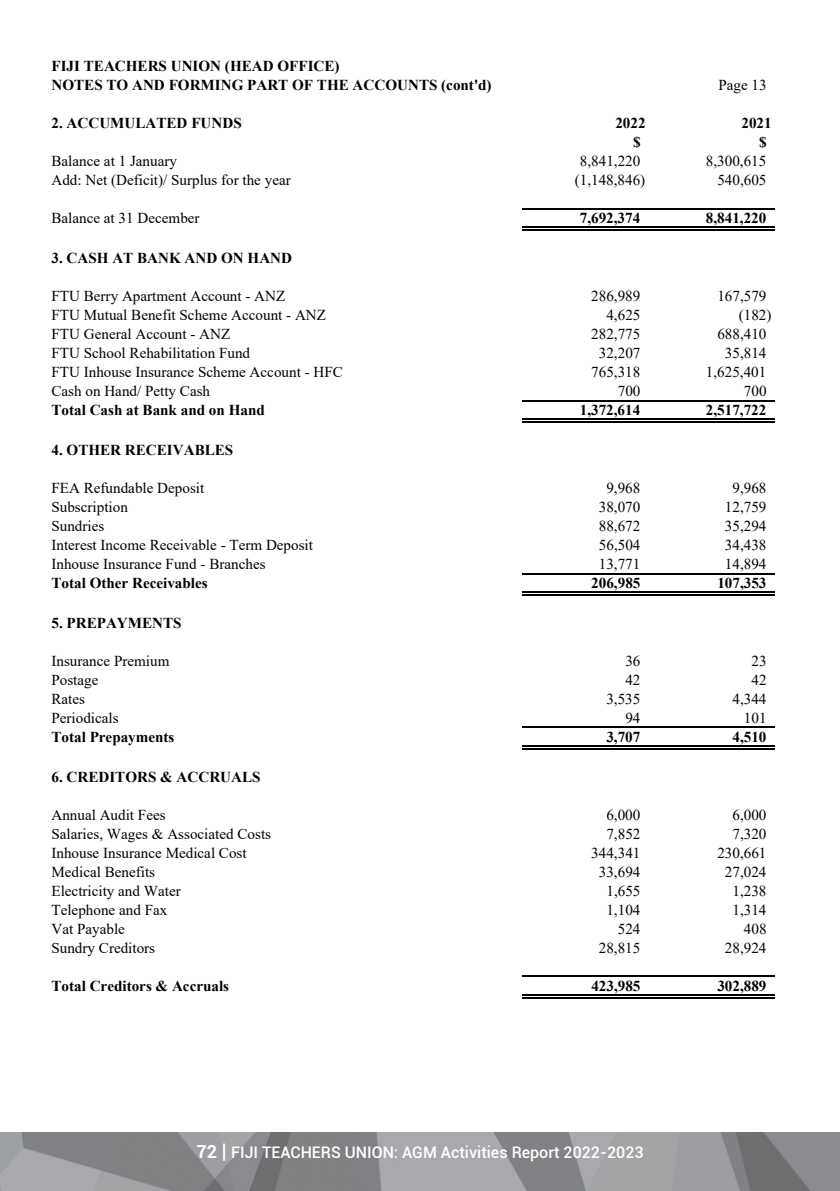
<style>
.page{position:relative;width:840px;height:1191px;background:#fff}
.page>*{position:absolute;margin:0;border:0;box-sizing:border-box;transform-origin:0 0}
.t1{font:500 16px "Roboto";color:#fff}
.t2{font:15.2px "Times New Roman";color:#000}
.t3{font:700 15.2px/19px "Times New Roman";color:#000}
.s1{font-weight:700;font-size:18px}
.s2{font-weight:400;font-size:20px}
</style>
<div class="page">
<img style="left:0;top:1132px;width:839px;height:59px">
<hr style="left:522px;top:208px;width:252px;height:1px;background:#000">
<hr style="left:522px;top:227px;width:252px;height:1px;background:#000">
<hr style="left:522px;top:229px;width:252px;height:1px;background:#000">
<hr style="left:522px;top:400px;width:252px;height:1px;background:#000">
<hr style="left:522px;top:419px;width:252px;height:1px;background:#000">
<hr style="left:522px;top:421px;width:252px;height:1px;background:#000">
<hr style="left:522px;top:573px;width:252px;height:1px;background:#000">
<hr style="left:522px;top:591px;width:252px;height:2px;background:#000">
<hr style="left:522px;top:594px;width:252px;height:1px;background:#000">
<hr style="left:522px;top:727px;width:252px;height:1px;background:#000">
<hr style="left:522px;top:745px;width:252px;height:2px;background:#000">
<hr style="left:522px;top:748px;width:252px;height:1px;background:#000">
<hr style="left:522px;top:975px;width:252px;height:2px;background:#000">
<hr style="left:522px;top:994px;width:252px;height:1px;background:#000">
<hr style="left:522px;top:997px;width:252px;height:1px;background:#000">
<p class="t3" style="left:51px;top:56px;width:441px">FIJI TEACHERS UNION (HEAD OFFICE)<br>NOTES TO AND FORMING PART OF THE ACCOUNTS (cont'd)</p>
<p class="t2" style="left:718px;top:74px;width:50px">Page 13</p>
<p class="t3" style="left:51px;top:113px;width:192px">2. ACCUMULATED FUNDS</p>
<p class="t3" style="left:615px;top:113px;width:32px">2022</p>
<p class="t3" style="left:741px;top:113px;width:32px">2021</p>
<p class="t3" style="left:632px;top:132px;width:9px">$</p>
<p class="t3" style="left:758px;top:132px;width:9px">$</p>
<p class="t2" style="left:51px;top:150px;width:127px">Balance at 1 January</p>
<p class="t2" style="left:579px;top:150px;width:62px">8,841,220</p>
<p class="t2" style="left:705px;top:150px;width:62px">8,300,615</p>
<p class="t2" style="left:51px;top:169px;width:241px">Add: Net (Deficit)/ Surplus for the year</p>
<p class="t2" style="left:574px;top:169px;width:72px">(1,148,846)</p>
<p class="t2" style="left:717px;top:169px;width:51px">540,605</p>
<p class="t2" style="left:51px;top:207px;width:150px">Balance at 31 December</p>
<p class="t3" style="left:579px;top:208px;width:62px">7,692,374</p>
<p class="t3" style="left:705px;top:208px;width:62px">8,841,220</p>
<p class="t3" style="left:51px;top:248px;width:242px">3. CASH AT BANK AND ON HAND</p>
<p class="t2" style="left:51px;top:285px;width:235px">FTU Berry Apartment Account - ANZ</p>
<p class="t2" style="left:591px;top:285px;width:51px">286,989</p>
<p class="t2" style="left:717px;top:285px;width:51px">167,579</p>
<p class="t2" style="left:51px;top:304px;width:276px">FTU Mutual Benefit Scheme Account - ANZ</p>
<p class="t2" style="left:606px;top:304px;width:35px">4,625</p>
<p class="t2" style="left:738px;top:304px;width:34px">(182)</p>
<p class="t2" style="left:51px;top:323px;width:180px">FTU General Account - ANZ</p>
<p class="t2" style="left:591px;top:323px;width:51px">282,775</p>
<p class="t2" style="left:717px;top:323px;width:51px">688,410</p>
<p class="t2" style="left:51px;top:342px;width:200px">FTU School Rehabilitation Fund</p>
<p class="t2" style="left:598px;top:342px;width:43px">32,207</p>
<p class="t2" style="left:724px;top:342px;width:43px">35,814</p>
<p class="t2" style="left:51px;top:361px;width:293px">FTU Inhouse Insurance Scheme Account - HFC</p>
<p class="t2" style="left:591px;top:361px;width:51px">765,318</p>
<p class="t2" style="left:705px;top:361px;width:62px">1,625,401</p>
<p class="t2" style="left:51px;top:380px;width:160px">Cash on Hand/ Petty Cash</p>
<p class="t2" style="left:617px;top:380px;width:24px">700</p>
<p class="t2" style="left:743px;top:380px;width:24px">700</p>
<p class="t3" style="left:51px;top:400px;width:215px">Total Cash at Bank and on Hand</p>
<p class="t3" style="left:579px;top:400px;width:62px">1,372,614</p>
<p class="t3" style="left:705px;top:400px;width:62px">2,517,722</p>
<p class="t3" style="left:51px;top:440px;width:183px">4. OTHER RECEIVABLES</p>
<p class="t2" style="left:51px;top:477px;width:154px">FEA Refundable Deposit</p>
<p class="t2" style="left:606px;top:477px;width:35px">9,968</p>
<p class="t2" style="left:732px;top:477px;width:35px">9,968</p>
<p class="t2" style="left:51px;top:496px;width:78px">Subscription</p>
<p class="t2" style="left:598px;top:496px;width:43px">38,070</p>
<p class="t2" style="left:724px;top:496px;width:43px">12,759</p>
<p class="t2" style="left:51px;top:515px;width:54px">Sundries</p>
<p class="t2" style="left:598px;top:515px;width:43px">88,672</p>
<p class="t2" style="left:724px;top:515px;width:43px">35,294</p>
<p class="t2" style="left:51px;top:534px;width:263px">Interest Income Receivable - Term Deposit</p>
<p class="t2" style="left:598px;top:534px;width:43px">56,504</p>
<p class="t2" style="left:724px;top:534px;width:43px">34,438</p>
<p class="t2" style="left:51px;top:553px;width:215px">Inhouse Insurance Fund - Branches</p>
<p class="t2" style="left:598px;top:553px;width:43px">13,771</p>
<p class="t2" style="left:724px;top:553px;width:43px">14,894</p>
<p class="t3" style="left:51px;top:573px;width:158px">Total Other Receivables</p>
<p class="t3" style="left:591px;top:573px;width:51px">206,985</p>
<p class="t3" style="left:717px;top:573px;width:51px">107,353</p>
<p class="t3" style="left:51px;top:613px;width:132px">5. PREPAYMENTS</p>
<p class="t2" style="left:51px;top:650px;width:119px">Insurance Premium</p>
<p class="t2" style="left:625px;top:650px;width:17px">36</p>
<p class="t2" style="left:751px;top:650px;width:17px">23</p>
<p class="t2" style="left:51px;top:669px;width:48px">Postage</p>
<p class="t2" style="left:625px;top:669px;width:17px">42</p>
<p class="t2" style="left:751px;top:669px;width:17px">42</p>
<p class="t2" style="left:51px;top:688px;width:35px">Rates</p>
<p class="t2" style="left:606px;top:688px;width:35px">3,535</p>
<p class="t2" style="left:732px;top:688px;width:35px">4,344</p>
<p class="t2" style="left:51px;top:707px;width:69px">Periodicals</p>
<p class="t2" style="left:625px;top:707px;width:17px">94</p>
<p class="t2" style="left:743px;top:707px;width:24px">101</p>
<p class="t3" style="left:51px;top:726px;width:124px">Total Prepayments</p>
<p class="t3" style="left:606px;top:726px;width:35px">3,707</p>
<p class="t3" style="left:732px;top:726px;width:35px">4,510</p>
<p class="t3" style="left:51px;top:767px;width:210px">6. CREDITORS &amp; ACCRUALS</p>
<p class="t2" style="left:51px;top:804px;width:116px">Annual Audit Fees</p>
<p class="t2" style="left:606px;top:804px;width:35px">6,000</p>
<p class="t2" style="left:732px;top:804px;width:35px">6,000</p>
<p class="t2" style="left:51px;top:823px;width:221px">Salaries, Wages &amp; Associated Costs</p>
<p class="t2" style="left:606px;top:823px;width:35px">7,852</p>
<p class="t2" style="left:732px;top:823px;width:35px">7,320</p>
<p class="t2" style="left:51px;top:842px;width:197px">Inhouse Insurance Medical Cost</p>
<p class="t2" style="left:591px;top:842px;width:51px">344,341</p>
<p class="t2" style="left:717px;top:842px;width:51px">230,661</p>
<p class="t2" style="left:51px;top:861px;width:105px">Medical Benefits</p>
<p class="t2" style="left:598px;top:861px;width:43px">33,694</p>
<p class="t2" style="left:724px;top:861px;width:43px">27,024</p>
<p class="t2" style="left:51px;top:880px;width:131px">Electricity and Water</p>
<p class="t2" style="left:606px;top:880px;width:35px">1,655</p>
<p class="t2" style="left:732px;top:880px;width:35px">1,238</p>
<p class="t2" style="left:51px;top:899px;width:117px">Telephone and Fax</p>
<p class="t2" style="left:606px;top:899px;width:35px">1,104</p>
<p class="t2" style="left:732px;top:899px;width:35px">1,314</p>
<p class="t2" style="left:51px;top:918px;width:75px">Vat Payable</p>
<p class="t2" style="left:617px;top:918px;width:24px">524</p>
<p class="t2" style="left:743px;top:918px;width:24px">408</p>
<p class="t2" style="left:51px;top:937px;width:105px">Sundry Creditors</p>
<p class="t2" style="left:598px;top:937px;width:43px">28,815</p>
<p class="t2" style="left:724px;top:937px;width:43px">28,924</p>
<p class="t3" style="left:51px;top:975px;width:179px">Total Creditors &amp; Accruals</p>
<p class="t3" style="left:591px;top:975px;width:51px">423,985</p>
<p class="t3" style="left:717px;top:975px;width:51px">302,889</p>
<p class="t1" style="left:196px;top:1141px;width:448px"><span class="s1">72</span> <span class="s2">|</span> FIJI TEACHERS UNION: AGM Activities Report 2022-2023</p>
</div>
